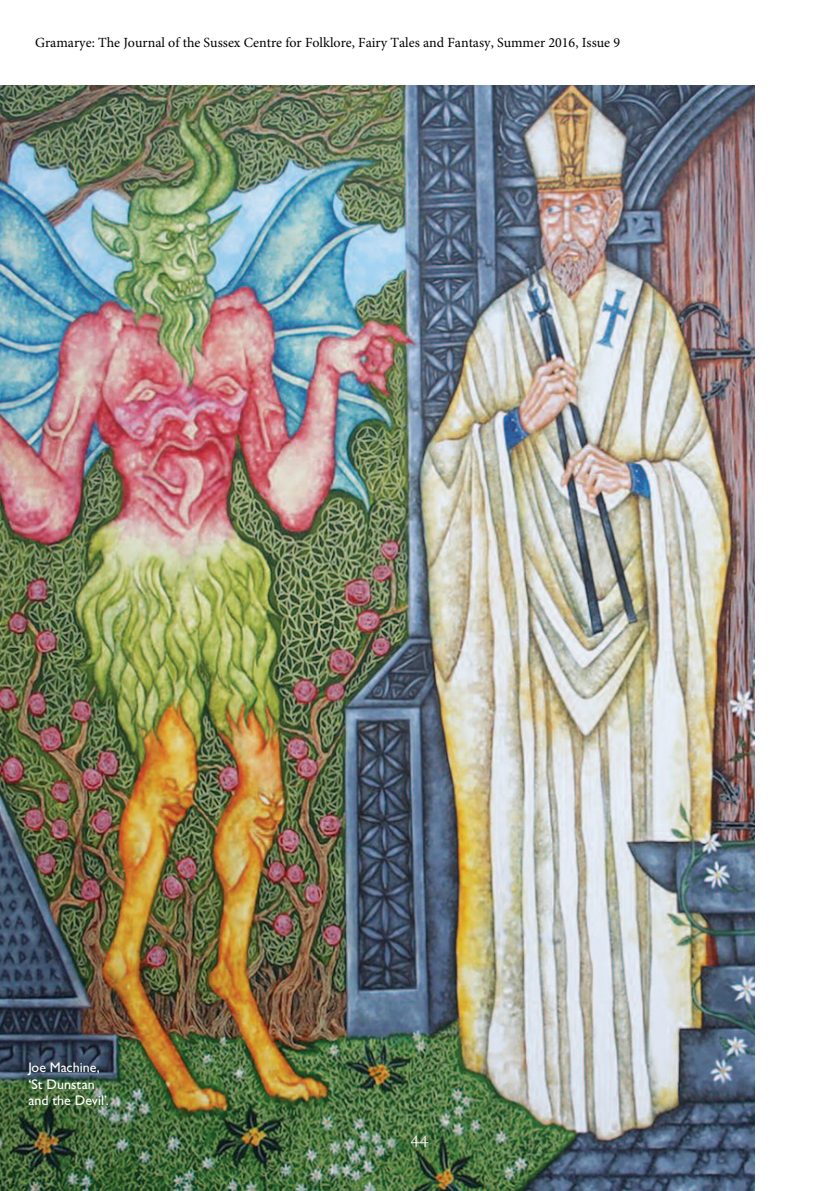
<style>
.page{position:relative;width:840px;height:1191px;background:#fff}
.page>*{position:absolute;margin:0;border:0;box-sizing:border-box;transform-origin:0 0}
.t1{font:20px "Perpetua";color:#fff}
.t2{font:14px "Minion Pro";color:#000}
.t3{font:500 14px/16.8px "Gill Sans MT Std";color:#fff}
</style>
<div class="page">
<img style="left:0;top:85px;width:754px;height:1106px">
<p class="t2" style="left:35px;top:33px;width:586px">Gramarye: The Journal of the Sussex Centre for Folklore, Fairy Tales and Fantasy, Summer 2016, Issue 9</p>
<p class="t3" style="left:28px;top:1060px;width:82px">Joe Machine, ‘St Dunstan and the Devil’.</p>
<h1 class="t1" style="left:411px;top:1128px;width:20px">44</h1>
</div>
